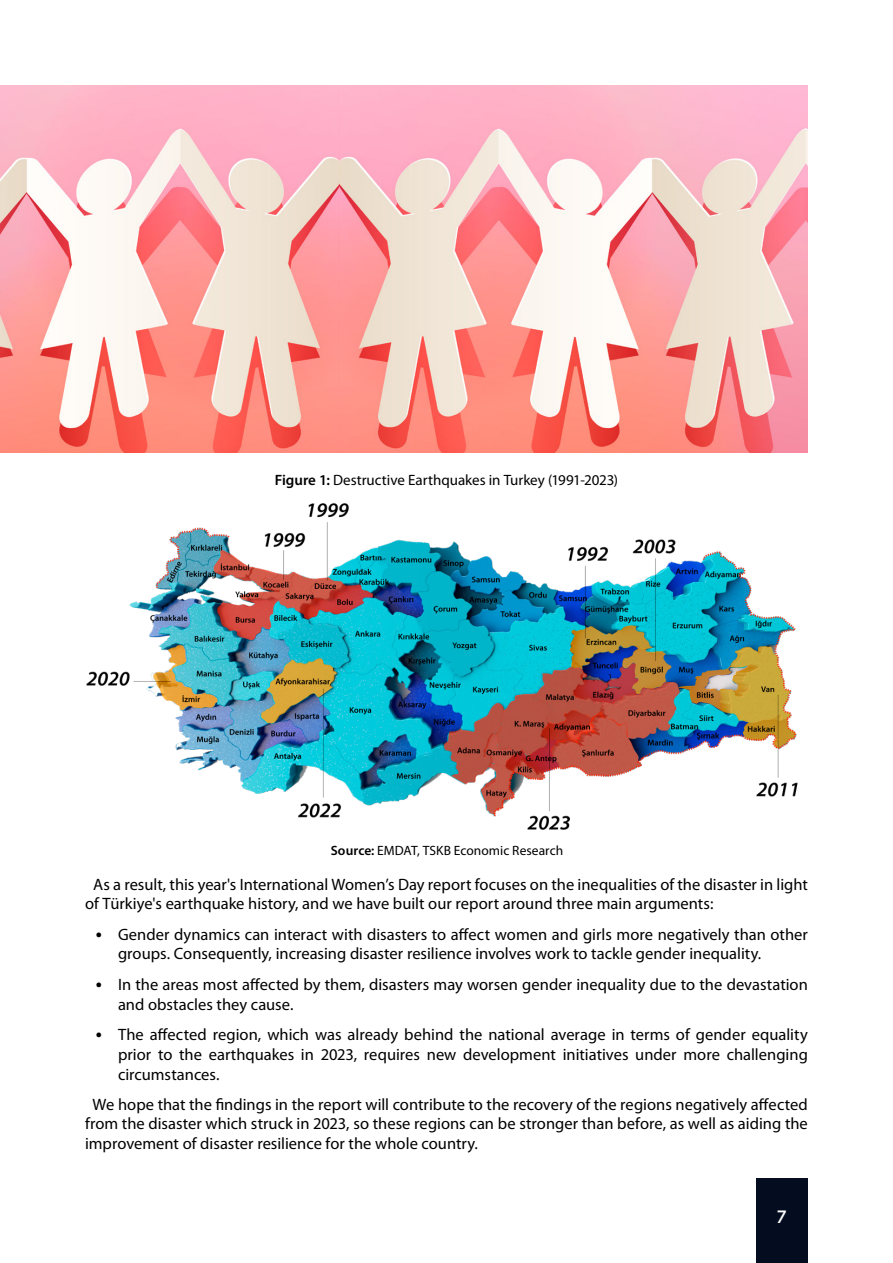
<style>
.page{position:relative;width:893px;height:1263px;background:#fff}
.page>*{position:absolute;margin:0;border:0;box-sizing:border-box;transform-origin:0 0}
.t1{font:900 22.5px "Myriad Pro";color:#000}
.t2{font:600 19.5px "Corporate S Pro";color:#fff}
.t3{font:16.5px/19.8px "Myriad Pro";color:#000}
.t4{font:15px "Myriad Pro";color:#000}
.t5{font:13.5px "Myriad Pro";letter-spacing:.005em;color:#000}
.s1{font-weight:600}
.s2{color:#fff}
</style>
<div class="page">
<div style="left:756px;top:1178px;width:52px;height:85px;background:#040c20"></div>
<img style="left:86px;top:503px;width:712px;height:327px">
<img style="left:0;top:86px;width:808px;height:367px">
<p class="t4" style="left:275px;top:471px;width:345px"><span class="s1">Figure 1:</span> Destructive Earthquakes in Turkey (1991-2023)</p>
<p class="t5" style="left:331px;top:843px;width:234px"><span class="s1">Source:</span> EMDAT, TSKB Economic Research</p>
<p class="t3" style="left:85px;top:874px;width:724px"><span class="s2">a</span>As a result, this year's International Women’s Day report focuses on the inequalities of the disaster in light of Türkiye's earthquake history, and we have built our report around three main arguments:</p>
<p class="t3" style="left:118px;top:924px;width:691px">Gender dynamics can interact with disasters to affect women and girls more negatively than other groups. Consequently, increasing disaster resilience involves work to tackle gender inequality.</p>
<p class="t3" style="left:118px;top:975px;width:691px">In the areas most affected by them, disasters may worsen gender inequality due to the devastation and obstacles they cause.</p>
<p class="t3" style="left:118px;top:1025px;width:691px;text-align:justify">The affected region, which was already behind the national average in terms of gender equality prior to the earthquakes in 2023, requires new development initiatives under more challenging circumstances.</p>
<p class="t3" style="left:85px;top:1094px;width:724px;text-align:justify"><span class="s2">a</span>We hope that the findings in the report will contribute to the recovery of the regions negatively affected from the disaster which struck in 2023, so these regions can be stronger than before, as well as aiding the improvement of disaster resilience for the whole country.</p>
<h1 class="t1" style="left:96px;top:916px;width:8px">.</h1>
<h1 class="t1" style="left:96px;top:966px;width:8px">.</h1>
<h1 class="t1" style="left:96px;top:1017px;width:8px">.</h1>
<p class="t2" style="left:776px;top:1202px;width:12px">7</p>
</div>
